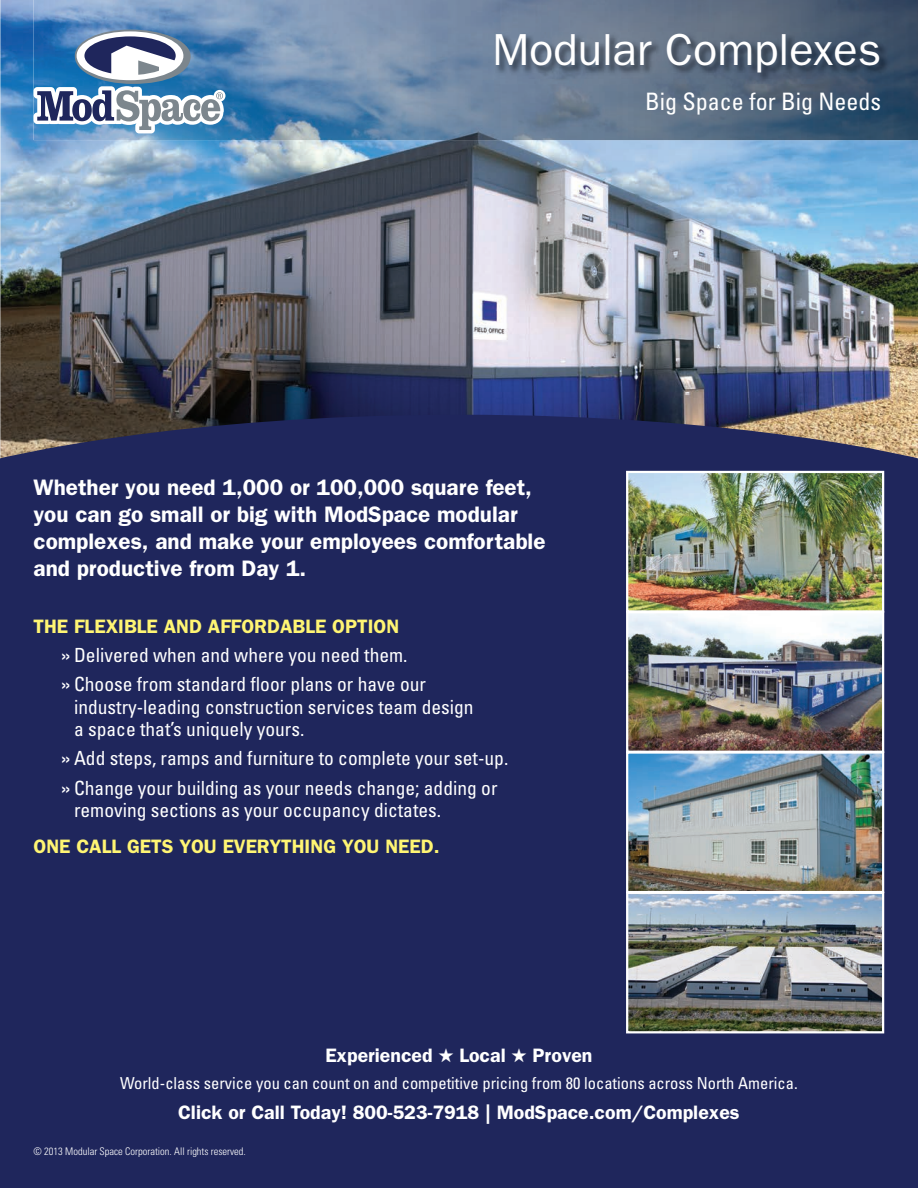
<style>
.page{position:relative;width:918px;height:1188px;background:#fff}
.page>*{position:absolute;margin:0;border:0;box-sizing:border-box;transform-origin:0 0}
.t1{font:45px "Franklin Gothic LT";color:#fff}
.t2{font:condensed 24px "Univers";color:#fff}
.t3{font:600 22.5px/27px "Franklin Gothic";color:#fff}
.t4{font:condensed 19.5px/29.2px "Univers";color:#fff}
.t5{font:600 19.5px "Franklin Gothic";color:#fff}
.t6{font:600 19.5px "Franklin Gothic";color:#fff573}
.t7{font:condensed 16.5px "Univers";color:#fff}
.t8{font:300 condensed 10.5px "Univers";color:#fff}
.s1{font-family:"Helvetica";font-stretch:normal}
</style>
<div class="page">
<img style="left:0;top:0;width:918px;height:415px">
<div style="left:0;top:415px;width:918px;height:773px;background:#1f265c"></div>
<img style="left:34px;top:0;width:884px;height:140px">
<img style="left:495px;top:33px;width:395px;height:50px">
<div style="left:214px;top:90px;width:11px;height:12px;background:#fff;border-radius:50%"></div>
<svg style="left:34px;top:30px;width:190px;height:103px"></svg>
<img style="left:629px;top:474px;width:252px;height:556px">
<div style="left:626px;top:471px;width:258px;height:142px;border:2px solid #fff"></div>
<div style="left:626px;top:611px;width:258px;height:142px;border:2px solid #fff"></div>
<div style="left:626px;top:892px;width:258px;height:141px;border:2px solid #fff"></div>
<div style="left:626px;top:751px;width:258px;height:142px;border:2px solid #fff"></div>
<h1 class="t1" style="left:492px;top:24px;width:390px">Modular Complexes</h1>
<p class="t2" style="left:645px;top:86px;width:237px">Big Space for Big Needs</p>
<p class="t3" style="left:34px;top:474px;width:514px">Whether you need 1,000 or 100,000 square feet, you can go small or big with ModSpace modular complexes, and make your employees comfortable and productive from Day 1.</p>
<p class="t6" style="left:34px;top:614px;width:367px">THE FLEXIBLE AND AFFORDABLE OPTION</p>
<p class="t4" style="left:61px;top:640px;width:367px"><span class="s1">»</span>Delivered when and where you need them. <span class="s1">»</span>Choose from standard floor plans or have our</p>
<p class="t4" style="left:74px;top:695px;width:401px;line-height:22.5px">industry-leading construction services team design a space that’s uniquely yours.</p>
<p class="t4" style="left:61px;top:743px;width:449px"><span class="s1">»</span>Add steps, ramps and furniture to complete your set-up. <span class="s1">»</span>Change your building as your needs change; adding or</p>
<p class="t4" style="left:74px;top:795px;width:369px">removing sections as your occupancy dictates.</p>
<p class="t6" style="left:34px;top:835px;width:408px">ONE CALL GETS YOU EVERYTHING YOU NEED.</p>
<p class="t5" style="left:325px;top:1044px;width:269px">Experienced ★ Local ★ Proven</p>
<p class="t7" style="left:120px;top:1073px;width:679px">World-class service you can count on and competitive pricing from 80 locations across North America.</p>
<p class="t5" style="left:178px;top:1101px;width:563px">Click or Call Today! 800-523-7918 | ModSpace.com/Complexes</p>
<p class="t8" style="left:34px;top:1145px;width:214px">© 2013 Modular Space Corporation. All rights reserved.</p>
</div>
